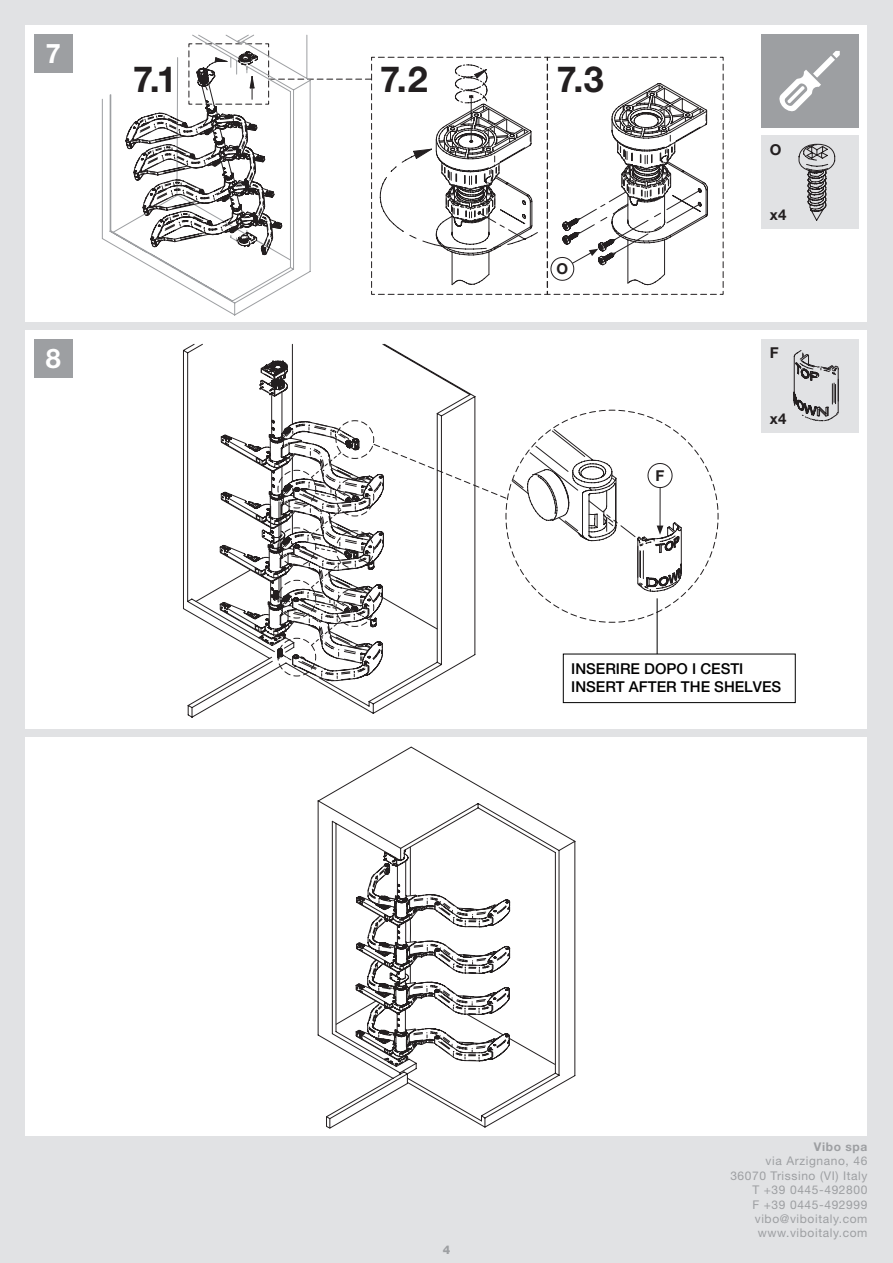
<style>
.page{position:relative;width:893px;height:1263px;background:#e1e2e4}
.page>*{position:absolute;margin:0;border:0;box-sizing:border-box;transform-origin:0 0}
.t1{font:700 36px "Helvetica Neue LT Pro";color:#231f20}
.t2{font:700 27px "Helvetica Neue LT Pro";color:#fff}
.t3{font:500 15px/18px "Helvetica Neue LT Pro";color:#000001}
.t4{font:700 15px "Helvetica Neue LT Pro";color:#231f20}
.t5{font:12px/14.4px "Helvetica Neue LT Std";letter-spacing:.05em;color:#9d9fa2;text-align:right}
.t6{font:700 12px "Helvetica Neue LT Std";letter-spacing:.05em;color:#9d9fa2}
.t7{font:800 12px "Helvetica Neue LT Pro";color:#9d9fa2}
</style>
<div class="page">
<div style="left:26px;top:26px;width:841px;height:296px;background:#fff"></div>
<div style="left:26px;top:331px;width:841px;height:398px;background:#fff"></div>
<div style="left:26px;top:737px;width:841px;height:399px;background:#fff"></div>
<div style="left:34px;top:339px;width:38px;height:38px;background:#9d9fa2"></div>
<div style="left:34px;top:34px;width:38px;height:38px;background:#9d9fa2"></div>
<div style="left:761px;top:339px;width:98px;height:93px;background:#e1e2e4"></div>
<svg style="left:793px;top:350px;width:46px;height:71px"></svg>
<svg style="left:183px;top:344px;width:223px;height:374px"></svg>
<svg style="left:195px;top:344px;width:218px;height:286px"></svg>
<svg style="left:219px;top:360px;width:499px;height:335px"></svg>
<div style="left:761px;top:136px;width:98px;height:93px;background:#e1e2e4"></div>
<svg style="left:798px;top:144px;width:37px;height:77px"></svg>
<svg style="left:102px;top:34px;width:206px;height:282px"></svg>
<div style="left:761px;top:34px;width:98px;height:93px;background:#9d9fa2"></div>
<svg style="left:779px;top:51px;width:61px;height:61px"></svg>
<svg style="left:556px;top:830px;width:20px;height:257px"></svg>
<svg style="left:317px;top:746px;width:239px;height:383px"></svg>
<hr style="left:410px;top:847px;width:1px;height:49px;background:#231f20">
<div style="left:563px;top:654px;width:233px;height:49px;border:1px solid #000001"></div>
<hr style="left:657px;top:598px;width:1px;height:56px;background:#000001">
<svg style="left:125px;top:43px;width:599px;height:252px"></svg>
<h2 class="t2" style="left:46px;top:36px;width:17px">7</h2>
<h2 class="t2" style="left:46px;top:342px;width:17px">8</h2>
<h1 class="t1" style="left:133px;top:57px;width:45px">7.1</h1>
<h1 class="t1" style="left:380px;top:57px;width:49px">7.2</h1>
<h1 class="t1" style="left:557px;top:57px;width:49px">7.3</h1>
<p class="t4" style="left:656px;top:466px;width:10px">F</p>
<p class="t4" style="left:770px;top:140px;width:13px">O</p>
<p class="t4" style="left:770px;top:206px;width:18px">x4</p>
<p class="t4" style="left:770px;top:344px;width:10px">F</p>
<p class="t4" style="left:770px;top:409px;width:18px">x4</p>
<p class="t3" style="left:571px;top:660px;width:212px">INSERIRE DOPO I CESTI<br>INSERT AFTER THE SHELVES</p>
<p class="t7" style="left:443px;top:1242px;width:9px">4</p>
<p class="t6" style="left:814px;top:1139px;width:55px">Vibo spa</p>
<p class="t5" style="left:730px;top:1154px;width:139px">via Arzignano, 46<br>36070 Trissino (VI) Italy<br>T +39 0445-492800<br>F +39 0445-492999 vibo@viboitaly.com www.viboitaly.com</p>
</div>
